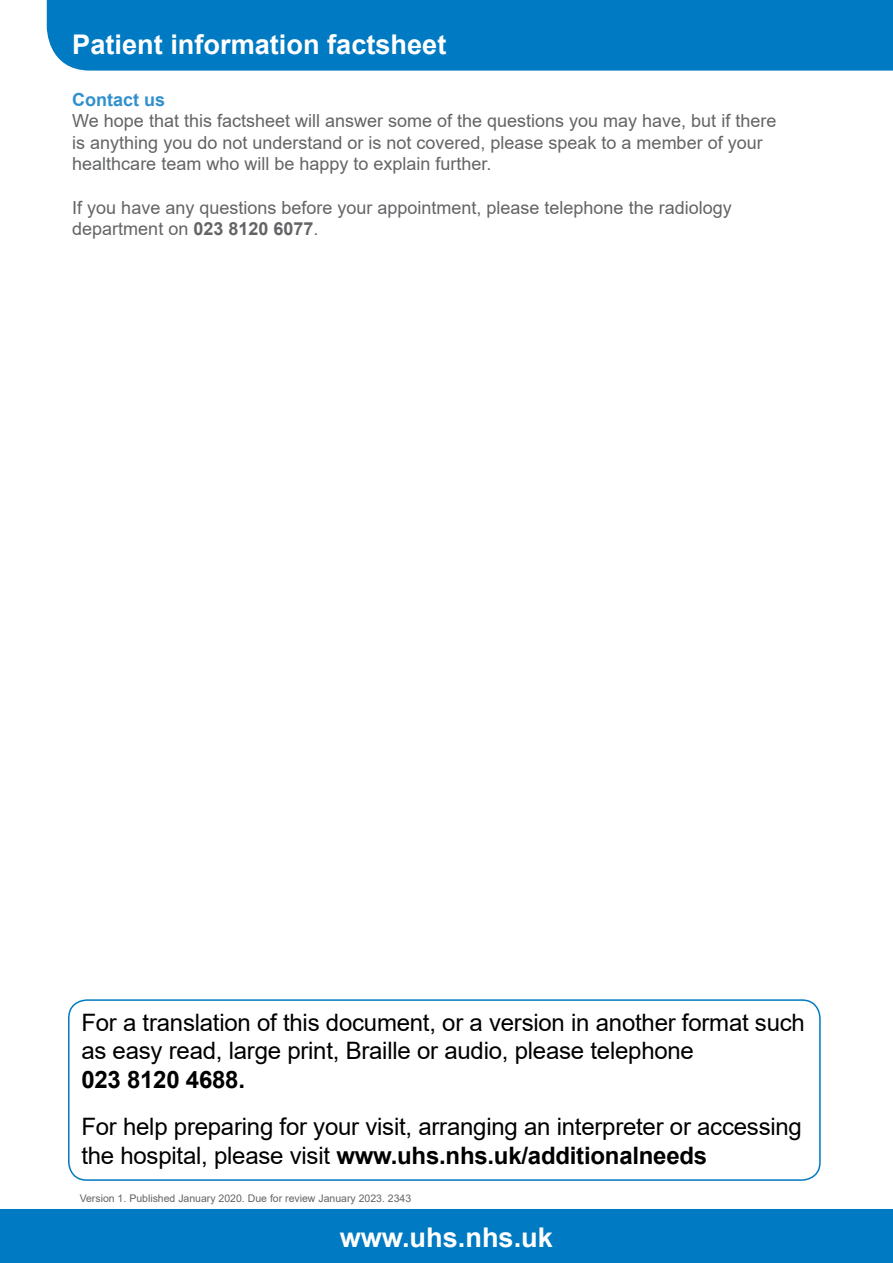
<style>
.page{position:relative;width:893px;height:1263px;background:#fff}
.page>*{position:absolute;margin:0;border:0;box-sizing:border-box;transform-origin:0 0}
.t1{font:700 27.15px "Arial";color:#fff}
.t2{font:24px/28.8px "Arial";letter-spacing:-.01em;color:#000}
.t3{font:700 24px "Arial";letter-spacing:-.01em;color:#000}
.t4{font:18px/21.6px "Arial";color:#636466}
.t5{font:700 18px "Arial";color:#3090ce}
.t6{font:10.5px "Arial";color:#636466}
.s1{font-weight:700}
</style>
<div class="page">
<div style="left:0;top:1209px;width:893px;height:54px;background:#007ac2"></div>
<div style="left:46px;top:0;width:847px;height:71px;background:#007ac2"></div>
<div style="left:68px;top:999px;width:753px;height:182px;border:2px solid #0079c1;border-radius:18px"></div>
<h1 class="t1" style="left:72px;top:25px;width:376px">Patient information factsheet</h1>
<p class="t5" style="left:72px;top:87px;width:95px">Contact us</p>
<p class="t4" style="left:72px;top:110px;width:706px">We hope that this factsheet will answer some of the questions you may have, but if there is anything you do not understand or is not covered, please speak to a member of your healthcare team who will be happy to explain further.</p>
<p class="t4" style="left:72px;top:196px;width:661px">If you have any questions before your appointment, please telephone the radiology department on <span class="s1">023 8120 6077</span>.</p>
<h2 class="t2" style="left:81px;top:1008px;width:725px">For a translation of this document, or a version in another format such as easy read, large print, Braille or audio, please telephone</h2>
<h2 class="t3" style="left:81px;top:1063px;width:165px">023 8120 4688.</h2>
<h2 class="t2" style="left:81px;top:1112px;width:722px">For help preparing for your visit, arranging an interpreter or accessing the hospital, please visit <span class="s1">www.uhs.nhs.uk/additionalneeds</span></h2>
<p class="t6" style="left:80px;top:1190px;width:333px">Version 1. Published January 2020. Due for review January 2023. 2343</p>
<h1 class="t1" style="left:340px;top:1218px;width:215px">www.uhs.nhs.uk</h1>
</div>
